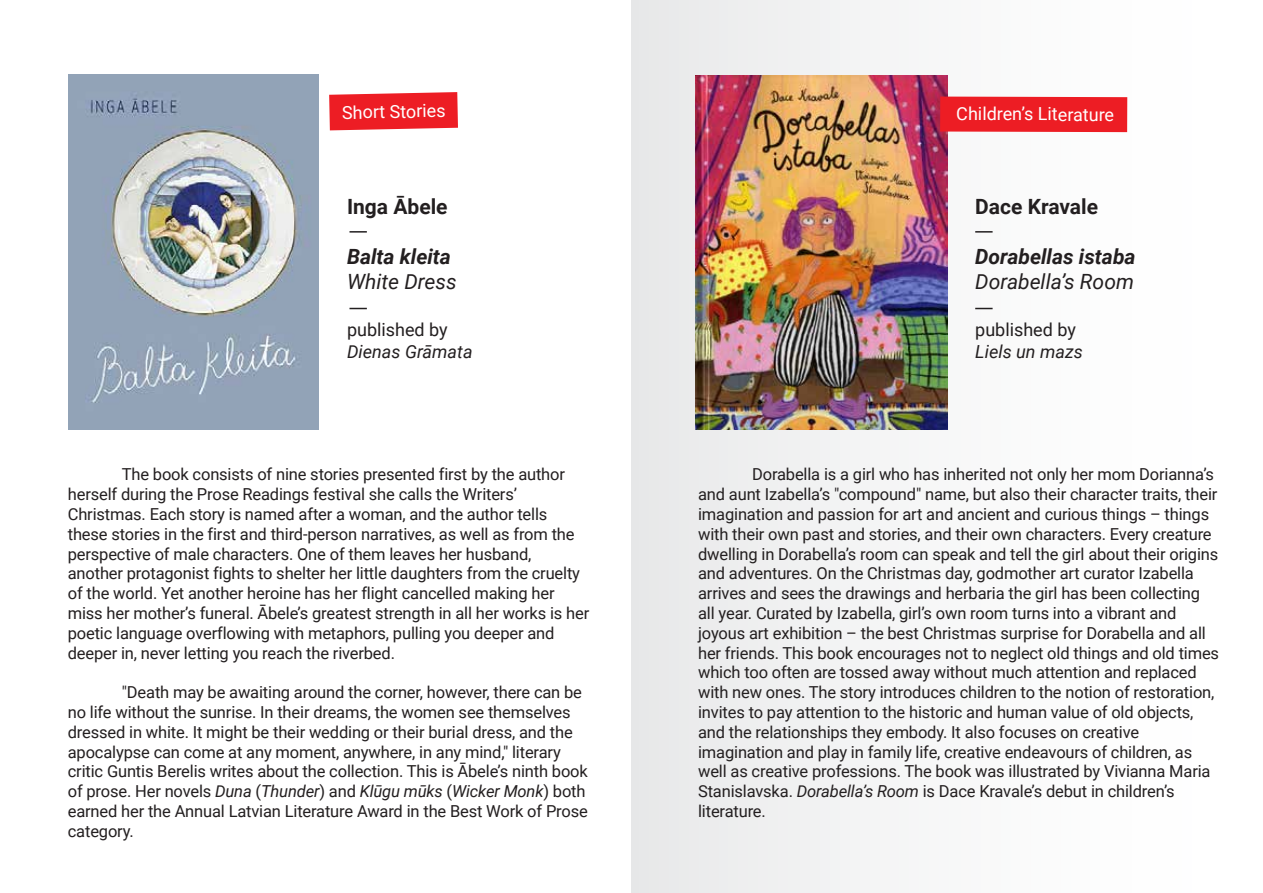
<style>
.page{position:relative;width:1263px;height:893px;background:#fff}
.page>*{position:absolute;margin:0;border:0;box-sizing:border-box;transform-origin:0 0}
.t1{font:italic 700 21px "Roboto";color:#231f20}
.t2{font:italic 21px "Roboto";color:#231f20}
.t3{font:700 21px "Roboto";color:#231f20}
.t4{font:18px "Roboto";letter-spacing:-.005em;color:#fff}
.t5{font:italic 18px "Roboto";color:#231f20}
.t6{font:18px "Roboto";color:#231f20}
.t7{font:16.5px/19.8px "Roboto";letter-spacing:-.01em;color:#231f20}
.s1{font-style:italic}
</style>
<div class="page">
<div style="left:631px;top:0;width:632px;height:892px;background:linear-gradient(to right,#e9eaeb,#fff)"></div>
<img style="left:69px;top:75px;width:250px;height:355px">
<svg style="left:329px;top:92px;width:129px;height:38px;background:#ee2c33"></svg>
<img style="left:695px;top:76px;width:253px;height:354px">
<div style="left:940px;top:97px;width:187px;height:35px;background:#ed1d24"></div>
<svg style="left:349px;top:231px;width:18px;height:2px"></svg>
<svg style="left:349px;top:308px;width:18px;height:1px"></svg>
<svg style="left:975px;top:231px;width:17px;height:2px"></svg>
<svg style="left:975px;top:308px;width:17px;height:1px"></svg>
<p class="t4" style="left:342px;top:100px;width:105px;rotate:-1deg">Short Stories</p>
<p class="t3" style="left:347px;top:192px;width:102px">Inga Ābele</p>
<p class="t1" style="left:347px;top:242px;width:105px">Balta kleita</p>
<p class="t2" style="left:347px;top:267px;width:111px">White Dress</p>
<p class="t6" style="left:347px;top:317px;width:102px">published by</p>
<p class="t5" style="left:347px;top:339px;width:127px">Dienas Grāmata</p>
<p class="t7" style="left:68px;top:464px;width:523px;text-indent:54px">The book consists of nine stories presented first by the author herself during the Prose Readings festival she calls the Writers’ Christmas. Each story is named after a woman, and the author tells these stories in the first and third-person narratives, as well as from the perspective of male characters. One of them leaves her husband, another protagonist fights to shelter her little daughters from the cruelty of the world. Yet another heroine has her flight cancelled making her miss her mother’s funeral. Ābele’s greatest strength in all her works is her poetic language overflowing with metaphors, pulling you deeper and deeper in, never letting you reach the riverbed.</p>
<p class="t7" style="left:68px;top:682px;width:522px;text-indent:54px">"Death may be awaiting around the corner, however, there can be no life without the sunrise. In their dreams, the women see themselves dressed in white. It might be their wedding or their burial dress, and the apocalypse can come at any moment, anywhere, in any mind," literary critic Guntis Berelis writes about the collection. This is Ābele’s ninth book of prose. Her novels <span class="s1">Duna</span> (<span class="s1">Thunder</span>) and <span class="s1">Klūgu mūks</span> (<span class="s1">Wicker Monk</span>) both earned her the Annual Latvian Literature Award in the Best Work of Prose category.</p>
<p class="t4" style="left:956px;top:101px;width:159px">Children’s Literature</p>
<p class="t3" style="left:975px;top:192px;width:124px">Dace Kravale</p>
<p class="t1" style="left:975px;top:242px;width:162px">Dorabellas istaba</p>
<p class="t2" style="left:975px;top:267px;width:160px">Dorabella’s Room</p>
<p class="t6" style="left:975px;top:317px;width:102px">published by</p>
<p class="t5" style="left:975px;top:339px;width:109px">Liels un mazs</p>
<p class="t7" style="left:698px;top:464px;width:522px;text-indent:54px">Dorabella is a girl who has inherited not only her mom Dorianna’s and aunt Izabella’s "compound" name, but also their character traits, their imagination and passion for art and ancient and curious things – things with their own past and stories, and their own characters. Every creature dwelling in Dorabella’s room can speak and tell the girl about their origins and adventures. On the Christmas day, godmother art curator Izabella arrives and sees the drawings and herbaria the girl has been collecting all year. Curated by Izabella, girl’s own room turns into a vibrant and joyous art exhibition – the best Christmas surprise for Dorabella and all her friends. This book encourages not to neglect old things and old times which too often are tossed away without much attention and replaced with new ones. The story introduces children to the notion of restoration, invites to pay attention to the historic and human value of old objects, and the relationships they embody. It also focuses on creative imagination and play in family life, creative endeavours of children, as well as creative professions. The book was illustrated by Vivianna Maria Stanislavska. <span class="s1">Dorabella’s Room</span> is Dace Kravale’s debut in children’s literature.</p>
</div>
